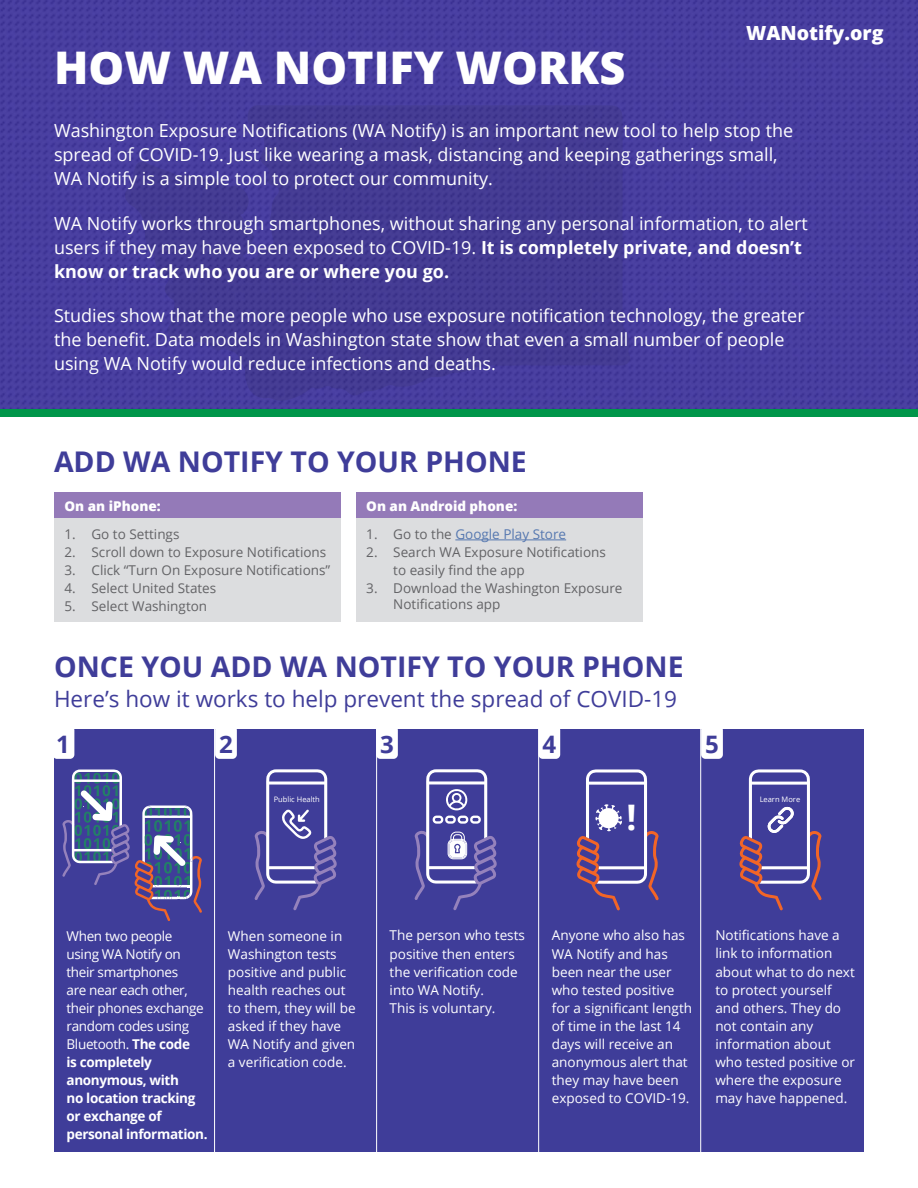
<style>
.page{position:relative;width:918px;height:1188px;background:#fff}
.page>*{position:absolute;margin:0;border:0;box-sizing:border-box;transform-origin:0 0}
.t1{font:800 45px "Open Sans";color:#fff}
.t2{font:700 35.25px "Open Sans";color:#fff}
.t3{font:700 28.5px "Open Sans";color:#3f3d99}
.t4{font:700 24px "Open Sans";color:#3f3d99}
.t5{font:22.5px "Open Sans";color:#3f3d99}
.t6{font:800 19.5px "Open Sans";color:#fff}
.t7{font:18px/24px "Open Sans";color:#fff}
.t8{font:13.5px/18px "Open Sans";color:#fff}
.t9{font:13.5px/18px "Open Sans";color:#636366}
.t10{font:13.5px/18px "Open Sans";letter-spacing:-.025em;color:#fff}
.t11{font:800 13.5px "Open Sans";color:#fff}
.t12{font:13.5px "Open Sans";color:#5678b0}
.t13{font:7.5px "Open Sans";color:#fff}
.s1{font-weight:700}
.s2{color:#636366}
</style>
<div class="page">
<img style="left:0;top:0;width:918px;height:409px">
<svg style="left:125px;top:105px;width:505px;height:296px;background:#433a94"></svg>
<div style="left:0;top:409px;width:918px;height:7px;background:#00964a"></div>
<div style="left:54px;top:493px;width:287px;height:25px;background:#947ab8"></div>
<div style="left:54px;top:518px;width:287px;height:103px;background:#dcdddf"></div>
<div style="left:356px;top:493px;width:287px;height:25px;background:#947ab8"></div>
<div style="left:356px;top:518px;width:287px;height:103px;background:#dcdddf"></div>
<hr style="left:455px;top:540px;width:111px;height:1px;background:#5678b0">
<div style="left:54px;top:729px;width:810px;height:422px;background:#3f3d99"></div>
<svg style="left:576px;top:769px;width:83px;height:141px"></svg>
<svg style="left:254px;top:769px;width:83px;height:141px"></svg>
<svg style="left:739px;top:769px;width:83px;height:141px"></svg>
<svg style="left:62px;top:770px;width:140px;height:151px"></svg>
<svg style="left:414px;top:769px;width:83px;height:141px"></svg>
<hr style="left:214px;top:729px;width:1px;height:422px;background:#fff">
<hr style="left:376px;top:729px;width:1px;height:422px;background:#fff">
<hr style="left:538px;top:729px;width:1px;height:422px;background:#fff">
<hr style="left:700px;top:729px;width:1px;height:422px;background:#fff">
<svg style="left:54px;top:729px;width:20px;height:30px"></svg>
<svg style="left:215px;top:729px;width:22px;height:30px"></svg>
<svg style="left:376px;top:729px;width:22px;height:30px"></svg>
<svg style="left:538px;top:729px;width:22px;height:30px"></svg>
<svg style="left:701px;top:729px;width:22px;height:30px"></svg>
<p class="t6" style="left:746px;top:18px;width:139px">WANotify.org</p>
<p class="t1" style="left:54px;top:34px;width:573px">HOW WA NOTIFY WORKS</p>
<p class="t7" style="left:54px;top:118px;width:741px">Washington Exposure Notifications (WA Notify) is an important new tool to help stop the spread of COVID-19. Just like wearing a mask, distancing and keeping gatherings small,<br>WA Notify is a simple tool to protect our community.</p>
<p class="t7" style="left:54px;top:211px;width:755px">WA Notify works through smartphones, without sharing any personal information, to alert users if they may have been exposed to COVID-19. <span class="s1">It is completely private, and doesn’t know or track who you are or where you go.</span></p>
<p class="t7" style="left:54px;top:303px;width:752px">Studies show that the more people who use exposure notification technology, the greater the benefit. Data models in Washington state show that even a small number of people using WA Notify would reduce infections and deaths.</p>
<p class="t3" style="left:54px;top:441px;width:474px">ADD WA NOTIFY TO YOUR PHONE</p>
<p class="t11" style="left:64px;top:495px;width:98px">On an iPhone:</p>
<p class="t9" style="left:64px;top:525px;width:116px">1. Go to Settings</p>
<p class="t9" style="left:64px;top:543px;width:263px">2. Scroll down to Exposure Notifications</p>
<p class="t9" style="left:64px;top:561px;width:267px">3. Click “Turn On Exposure Notifications”</p>
<p class="t9" style="left:64px;top:579px;width:153px">4. Select United States</p>
<p class="t9" style="left:64px;top:597px;width:144px">5. Select Washington</p>
<p class="t11" style="left:366px;top:495px;width:152px">On an Android phone:</p>
<p class="t12" style="left:366px;top:525px;width:201px"><span class="s2">1. Go to the</span> Google Play Store</p>
<p class="t9" style="left:393px;top:543px;width:214px;text-indent:-27px">2. Search WA Exposure Notifications to easily find the app</p>
<p class="t9" style="left:393px;top:579px;width:231px;line-height:16.5px;text-indent:-27px">3. Download the Washington Exposure<br>Notifications app</p>
<p class="t3" style="left:54px;top:647px;width:631px">ONCE YOU ADD WA NOTIFY TO YOUR PHONE</p>
<p class="t5" style="left:54px;top:684px;width:625px">Here’s how it works to help prevent the spread of COVID-19</p>
<p class="t4" style="left:56px;top:728px;width:15px">1</p>
<p class="t4" style="left:219px;top:728px;width:15px">2</p>
<p class="t4" style="left:380px;top:728px;width:15px">3</p>
<p class="t4" style="left:542px;top:728px;width:15px">4</p>
<p class="t4" style="left:705px;top:728px;width:15px">5</p>
<p class="t13" style="left:274px;top:794px;width:48px">Public Health</p>
<p class="t13" style="left:760px;top:794px;width:42px">Learn More</p>
<p class="t2" style="left:627px;top:792px;width:12px">!</p>
<p class="t10" style="left:67px;top:926px;width:143px">When two people using WA Notify on their smartphones<br>are near each other, their phones exchange random codes using<br>Bluetooth. <span class="s1">The code<br>is completely anonymous, with<br>no location tracking or exchange of personal information.</span></p>
<p class="t8" style="left:228px;top:926px;width:129px">When someone in<br>Washington tests positive and public health reaches out to them, they will be asked if they have<br>WA Notify and given a verification code.</p>
<p class="t8" style="left:390px;top:926px;width:137px">The person who tests positive then enters the verification code into WA Notify.<br>This is voluntary.</p>
<p class="t8" style="left:552px;top:926px;width:142px">Anyone who also has<br>WA Notify and has been near the user who tested positive for a significant length of time in the last 14 days will receive an anonymous alert that they may have been exposed to COVID-19.</p>
<p class="t8" style="left:715px;top:926px;width:141px">Notifications have a link to information about what to do next to protect yourself and others. They do not contain any information about who tested positive or where the exposure may have happened.</p>
</div>
